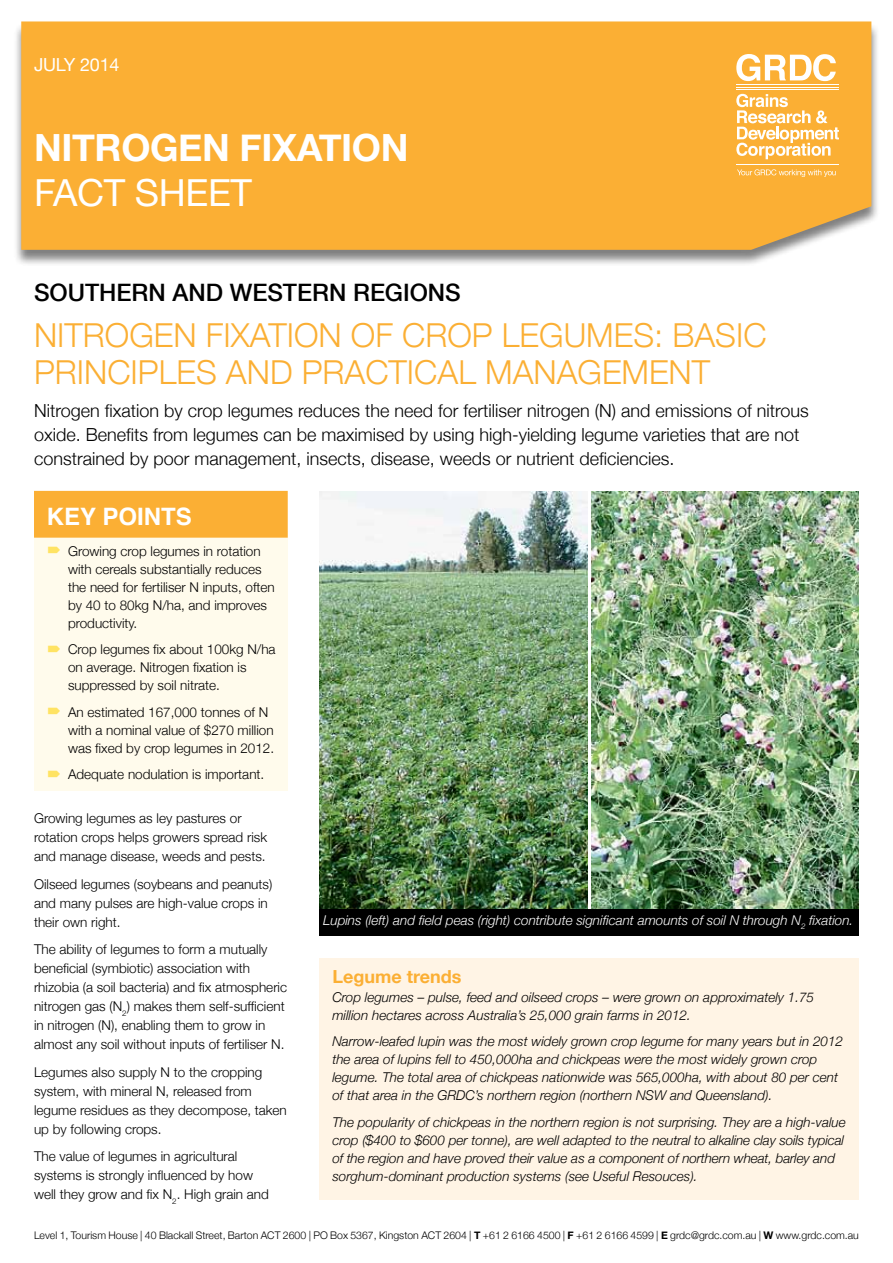
<style>
.page{position:relative;width:893px;height:1263px;background:#fff}
.page>*{position:absolute;margin:0;border:0;box-sizing:border-box;transform-origin:0 0}
.t1{font:700 37.5px "Helvetica Neue";letter-spacing:-.01em;color:#fff}
.t2{font:37.5px "Helvetica Neue";letter-spacing:-.01em;color:#fff}
.t3{font:300 33px "Helvetica Neue";color:#fbaf34}
.t4{font:500 24px "Helvetica Neue";color:#000}
.t5{font:700 24px "Helvetica";color:#fff}
.t6{font:300 18px/24px "Helvetica Neue";color:#000}
.t7{font:700 18px "Helvetica Neue";color:#fbaf34}
.t8{font:18px "Helvetica Neue";letter-spacing:-.01em;color:#fff}
.t9{font:300 13.5px/19px "Helvetica Neue";color:#000}
.t10{font:italic 300 13.5px/18px "Helvetica Neue";color:#000}
.t11{font:italic 300 13.5px "Helvetica Neue";color:#fff}
.t12{font:300 10.5px "Helvetica Neue";color:#000}
.s1{font-weight:700}
</style>
<div class="page">
<div style="left:320px;top:958px;width:539px;height:241px;background:#fff4e5"></div>
<div style="left:34px;top:531px;width:254px;height:259px;background:#fffbec"></div>
<div style="left:13px;top:22px;width:867px;height:244px;background:#000;opacity:.5"></div>
<div style="left:21px;top:21px;width:850px;height:229px;background:#fbaf34"></div>
<hr style="left:736px;top:84px;width:103px;height:1px;background:#fff">
<hr style="left:736px;top:87px;width:103px;height:1px;background:#fff">
<hr style="left:736px;top:89px;width:103px;height:1px;background:#fff">
<hr style="left:736px;top:164px;width:103px;height:1px;background:#fff">
<svg style="left:736px;top:54px;width:100px;height:27px"></svg>
<svg style="left:736px;top:94px;width:103px;height:65px"></svg>
<svg style="left:737px;top:169px;width:99px;height:8px"></svg>
<div style="left:34px;top:491px;width:254px;height:47px;background:#fbaf34"></div>
<img style="left:591px;top:491px;width:268px;height:418px">
<img style="left:320px;top:491px;width:268px;height:418px">
<div style="left:320px;top:909px;width:539px;height:26px;background:#000"></div>
<h3 class="t8" style="left:34px;top:54px;width:87px">July 2014</h3>
<h1 class="t1" style="left:34px;top:125px;width:376px">NITROGEN FIXATION</h1>
<h1 class="t2" style="left:34px;top:170px;width:220px">FACT SHEET</h1>
<h3 class="t4" style="left:34px;top:278px;width:428px">SOUTHERN AND WESTERN REGIONS</h3>
<h2 class="t3" style="left:34px;top:315px;width:660px">Nitrogen fixation of crop legumes: bas</h2>
<h2 class="t3" style="left:736px;top:315px;width:26px">ic</h2>
<h2 class="t3" style="left:34px;top:353px;width:333px">principles an d pract</h2>
<h2 class="t3" style="left:407px;top:353px;width:29px">ical</h2>
<h2 class="t3" style="left:485px;top:353px;width:51px">mana</h2>
<h2 class="t3" style="left:577px;top:353px;width:112px">gement</h2>
<p class="t6" style="left:34px;top:398px;width:776px">Nitrogen fixation by crop legumes reduces the need for fertiliser nitrogen (N) and emissions of nitrous oxide. Benefits from legumes can be maximised by using high-yielding legume varieties that are not constrained by poor management, insects, disease, weeds or nutrient deficiencies.</p>
<h3 class="t5" style="left:47px;top:497px;width:146px">KEY POINTS</h3>
<p class="t9" style="left:68px;top:542px;width:208px;line-height:18px">Growing crop legumes in rotation with cereals substantially reduces the need for fertiliser N inputs, often by 40 to 80kg N/ha, and improves productivity.</p>
<p class="t9" style="left:68px;top:640px;width:209px;line-height:18px">Crop legumes fix about 100kg N/ha on average. Nitrogen fixation is suppressed by soil nitrate.</p>
<p class="t9" style="left:68px;top:703px;width:208px;line-height:18px">An estimated 167,000 tonnes of N with a nominal value of $270 million was fixed by crop legumes in 2012.</p>
<p class="t9" style="left:68px;top:764px;width:198px">Adequate nodulation is important.</p>
<p class="t9" style="left:34px;top:808px;width:235px">Growing legumes as ley pastures or rotation crops helps growers spread risk and manage disease, weeds and pests.</p>
<p class="t9" style="left:34px;top:874px;width:240px">Oilseed legumes (soybeans and peanuts) and many pulses are high-value crops in their own right.</p>
<p class="t9" style="left:34px;top:939px;width:255px">The ability of legumes to form a mutually beneficial (symbiotic) association with rhizobia (a soil bacteria) and fix atmospheric nitrogen gas (N<sub>2</sub>) makes them self-sufficient in nitrogen (N), enabling them to grow in almost any soil without inputs of fertiliser N.</p>
<p class="t9" style="left:34px;top:1062px;width:254px">Legumes also supply N to the cropping system, with mineral N, released from legume residues as they decompose, taken up by following crops.</p>
<p class="t9" style="left:34px;top:1146px;width:236px">The value of legumes in agricultural systems is strongly influenced by how well they grow and fix N<sub>2</sub>. High grain and</p>
<p class="t11" style="left:323px;top:912px;width:532px">Lupins (left) and field peas (right) contribute significant amounts of soil N through N<sub>2</sub> fixation.</p>
<h3 class="t7" style="left:332px;top:965px;width:131px">LEGUME TRENDS</h3>
<p class="t10" style="left:332px;top:988px;width:483px">Crop legumes – pulse, feed and oilseed crops – were grown on approximately 1.75 million hectares across Australia’s 25,000 grain farms in 2012.</p>
<p class="t10" style="left:332px;top:1032px;width:512px">Narrow-leafed lupin was the most widely grown crop legume for many years but in 2012 the area of lupins fell to 450,000ha and chickpeas were the most widely grown crop legume. The total area of chickpeas nationwide was 565,000ha, with about 80 per cent of that area in the GRDC’s northern region (northern NSW and Queensland).</p>
<p class="t10" style="left:332px;top:1113px;width:515px">The popularity of chickpeas in the northern region is not surprising. They are a high-value crop ($400 to $600 per tonne), are well adapted to the neutral to alkaline clay soils typical of the region and have proved their value as a component of northern wheat, barley and sorghum-dominant production systems (see Useful Resouces).</p>
<p class="t12" style="left:34px;top:1229px;width:826px">Level 1, Tourism House | 40 Blackall Street, Barton ACT 2600 | PO Box 5367, Kingston ACT 2604 | <span class="s1">T</span> +61 2 6166 4500 | <span class="s1">F</span> +61 2 6166 4599 | <span class="s1">E</span> grdc@grdc.com.au | <span class="s1">W</span> www.grdc.com.au</p>
</div>
